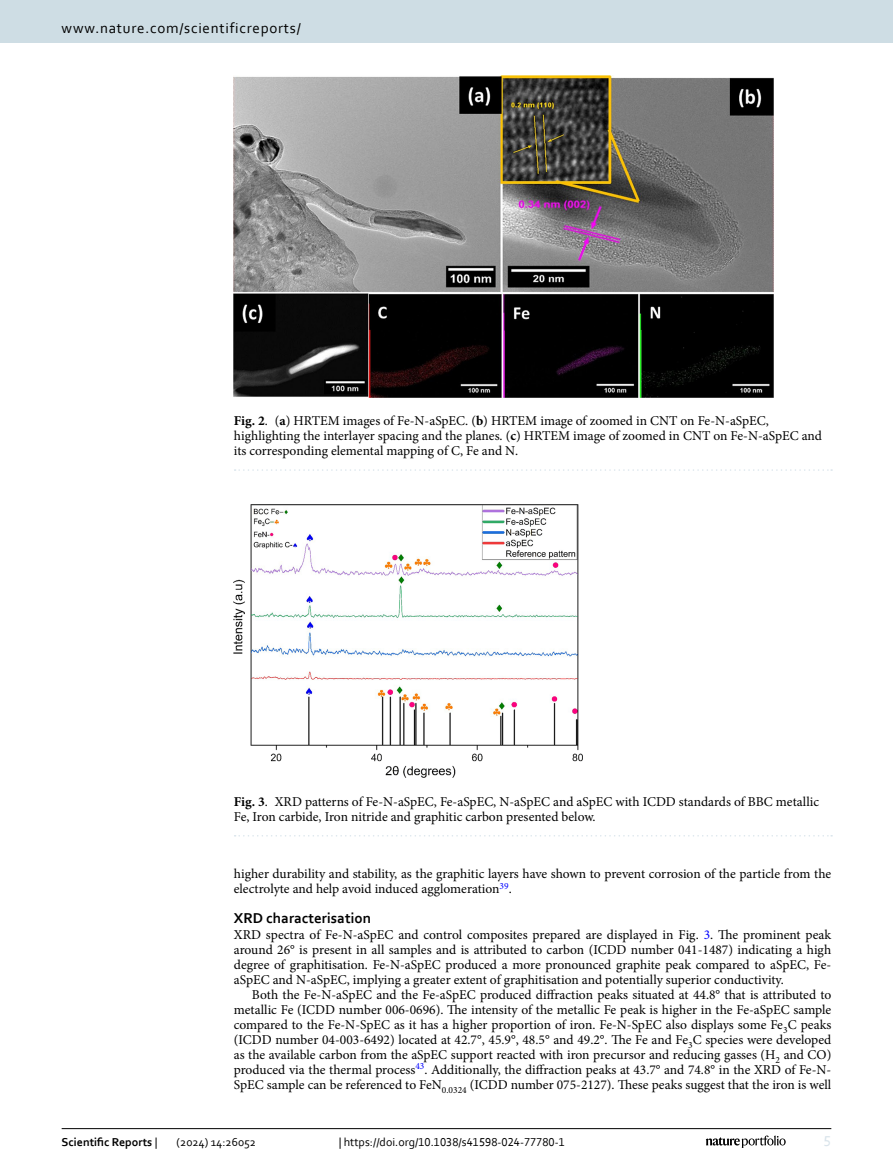
<style>
.page{position:relative;width:893px;height:1174px;background:#fff}
.page>*{position:absolute;margin:0;border:0;box-sizing:border-box;transform-origin:0 0}
.t1{font:15px "Corbel";letter-spacing:.05em;color:#000}
.Head_2{font:700 15px "Corbel";color:#000}
.t2{font:15px "Corbel";color:#d9e4eb}
.Body_Text_Indent{font:13.5px/15px "Minion Pro";color:#000}
.Body_Text{font:13.5px/15px "Minion Pro";color:#000;text-align:justify}
.Figure_Caption{font:13.5px/15px "Minion Pro";color:#000}
.t3{font:12px "Corbel";color:#000}
.t4{font:700 12px "Corbel";color:#000}
.s1{font-weight:700}
.s2{color:#00f}
.s3{font-weight:400}
</style>
<div class="page">
<img style="left:234px;top:504px;width:349px;height:273px">
<svg style="left:235px;top:835px;width:597px;height:1px"></svg>
<img style="left:234px;top:76px;width:540px;height:321px">
<svg style="left:235px;top:469px;width:597px;height:2px"></svg>
<hr style="left:62px;top:1128px;width:769px;height:1px;background:#000">
<svg style="left:706px;top:1135px;width:80px;height:12px"></svg>
<div style="left:0;top:0;width:893px;height:43px;background:#cedde4"></div>
<p class="t1" style="left:62px;top:18px;width:241px">www.nature.com/scientificreports/</p>
<p class="Figure_Caption" style="left:234px;top:413px;width:590px"><span class="s1">Fig. 2</span>. (<span class="s1">a</span>) HRTEM images of Fe-N-aSpEC. (<span class="s1">b</span>) HRTEM image of zoomed in CNT on Fe-N-aSpEC, highlighting the interlayer spacing and the planes. (<span class="s1">c</span>) HRTEM image of zoomed in CNT on Fe-N-aSpEC and its corresponding elemental mapping of C, Fe and N.</p>
<p class="Figure_Caption" style="left:234px;top:794px;width:587px"><span class="s1">Fig. 3</span>. XRD patterns of Fe-N-aSpEC, Fe-aSpEC, N-aSpEC and aSpEC with ICDD standards of BBC metallic<br>Fe, Iron carbide, Iron nitride and graphitic carbon presented below.</p>
<p class="Body_Text_Indent" style="left:234px;top:866px;width:599px">higher durability and stability, as the graphitic layers have shown to prevent corrosion of the particle from the electrolyte and help avoid induced agglomeration<sup>39</sup>.</p>
<p class="Head_2" style="left:234px;top:909px;width:139px">XRD characterisation</p>
<p class="Body_Text" style="left:234px;top:926px;width:599px">XRD spectra of Fe-N-aSpEC and control composites prepared are displayed in Fig. <span class="s2">3</span>. The prominent peak around 26° is present in all samples and is attributed to carbon (ICDD number 041-1487) indicating a high degree of graphitisation. Fe-N-aSpEC produced a more pronounced graphite peak compared to aSpEC, Fe&shy;aSpEC and N-aSpEC, implying a greater extent of graphitisation and potentially superior conductivity.</p>
<p class="Body_Text_Indent" style="left:234px;top:986px;width:599px;text-align:justify;text-indent:18px">Both the Fe-N-aSpEC and the Fe-aSpEC produced diffraction peaks situated at 44.8° that is attributed to metallic Fe (ICDD number 006-0696). The intensity of the metallic Fe peak is higher in the Fe-aSpEC sample compared to the Fe-N-SpEC as it has a higher proportion of iron. Fe-N-SpEC also displays some Fe<sub>3</sub>C peaks (ICDD number 04-003-6492) located at 42.7°, 45.9°, 48.5° and 49.2°. The Fe and Fe<sub>3</sub>C species were developed as the available carbon from the aSpEC support reacted with iron precursor and reducing gasses (H<sub>2</sub> and CO) produced via the thermal process<sup>43</sup>. Additionally, the diffraction peaks at 43.7° and 74.8° in the XRD of Fe-N-SpEC sample can be referenced to FeN<sub>0.0324</sub> (ICDD number 075-2127). These peaks suggest that the iron is well</p>
<p class="t4" style="left:62px;top:1134px;width:97px">Scientific Reports <span class="s3">|</span></p>
<p class="t3" style="left:177px;top:1134px;width:81px">(2024) 14:26052</p>
<p class="t3" style="left:339px;top:1134px;width:228px">| https://doi.org/10.1038/s41598-024-77780-1</p>
<p class="t2" style="left:824px;top:1132px;width:9px">5</p>
</div>
